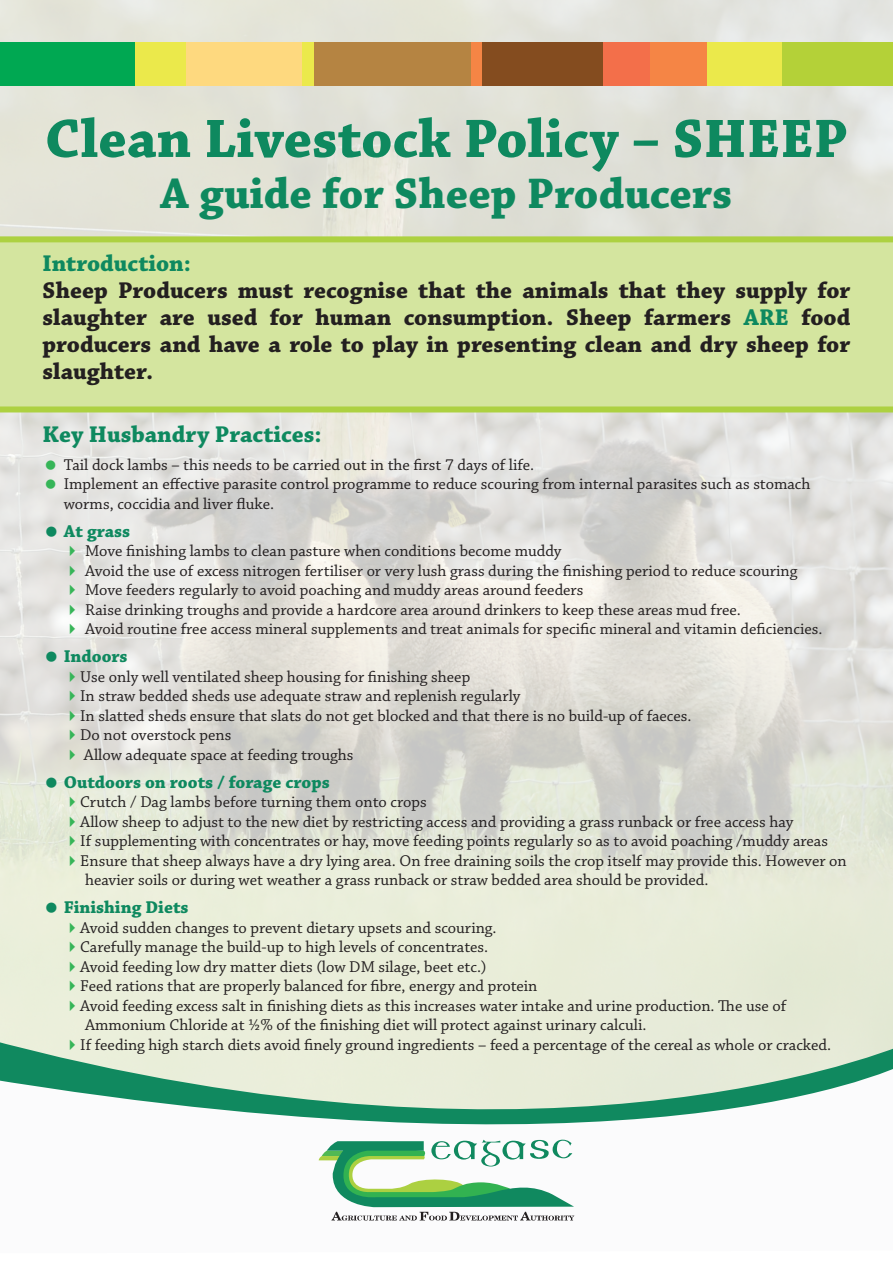
<style>
.page{position:relative;width:893px;height:1263px;background:#fff}
.page>*{position:absolute;margin:0;border:0;box-sizing:border-box;transform-origin:0 0}
.Default{font:700 57px "Chaparral Pro";color:#0e895f}
.Default-2{font:700 45px "Chaparral Pro";color:#0e895f}
.Default-3{font:700 24px/27px "Chaparral Pro";color:#231f20;text-align:justify}
.Default-4{font:700 24px "Chaparral Pro";color:#0e895f}
.List_Paragraph{font:700 18px "Chaparral Pro";color:#0e895f}
.List_Paragraph-2{font:16.5px/19.5px "Chaparral Pro";color:#231f20}
.s1{color:#0e895f}
.s2{color:#36b558}
</style>
<div class="page">
<img style="left:0;top:0;width:893px;height:1037px">
<svg style="left:0;top:1037px;width:893px;height:124px"></svg>
<svg style="left:319px;top:1140px;width:255px;height:80px"></svg>
<div style="left:0;top:43px;width:135px;height:42px;background:#00a852"></div>
<div style="left:185px;top:43px;width:118px;height:42px;background:#fed97f"></div>
<div style="left:135px;top:43px;width:50px;height:42px;background:#ebe94b"></div>
<div style="left:313px;top:43px;width:158px;height:42px;background:#b58442"></div>
<div style="left:303px;top:43px;width:11px;height:42px;background:#ebe94b"></div>
<div style="left:481px;top:43px;width:122px;height:42px;background:#844c1f"></div>
<div style="left:471px;top:43px;width:11px;height:42px;background:#f58545"></div>
<div style="left:649px;top:43px;width:59px;height:42px;background:#f58545"></div>
<div style="left:603px;top:43px;width:47px;height:42px;background:#f36f4a"></div>
<div style="left:782px;top:43px;width:111px;height:42px;background:#b4d138"></div>
<div style="left:708px;top:43px;width:74px;height:42px;background:#ebe94b"></div>
<svg style="left:0;top:236px;width:893px;height:176px"></svg>
<svg style="left:46px;top:460px;width:9px;height:9px"></svg>
<svg style="left:46px;top:479px;width:9px;height:10px"></svg>
<svg style="left:46px;top:526px;width:11px;height:10px"></svg>
<svg style="left:46px;top:651px;width:11px;height:11px"></svg>
<svg style="left:46px;top:777px;width:11px;height:10px"></svg>
<svg style="left:46px;top:902px;width:11px;height:11px"></svg>
<p class="Default" style="left:45px;top:105px;width:805px">Clean Livestock Policy – SHEEP</p>
<p class="Default-2" style="left:161px;top:167px;width:573px">A guide for Sheep Producers</p>
<p class="Default-4" style="left:43px;top:249px;width:150px">Introduction:</p>
<p class="Default-3" style="left:43px;top:278px;width:809px">Sheep Producers must recognise that the animals that they supply for slaughter are used for human consumption. Sheep farmers <span class="s1">are</span> food producers and have a role to play in presenting clean and dry sheep for slaughter.</p>
<p class="Default-4" style="left:43px;top:420px;width:281px">Key Husbandry Practices:</p>
<p class="List_Paragraph-2" style="left:64px;top:455px;width:472px">Tail dock lambs – this needs to be carried out in the first 7 days of life.</p>
<p class="List_Paragraph-2" style="left:64px;top:475px;width:748px">Implement an effective parasite control programme to reduce scouring from internal parasites such as stomach worms, coccidia and liver fluke.</p>
<p class="List_Paragraph" style="left:64px;top:520px;width:68px">At grass</p>
<p class="List_Paragraph-2" style="left:64px;top:542px;width:499px"><span class="s2">✔</span> Move finishing lambs to clean pasture when conditions become muddy</p>
<p class="List_Paragraph-2" style="left:64px;top:561px;width:735px"><span class="s2">✔</span> Avoid the use of excess nitrogen fertiliser or very lush grass during the finishing period to reduce scouring</p>
<p class="List_Paragraph-2" style="left:64px;top:581px;width:521px"><span class="s2">✔</span> Move feeders regularly to avoid poaching and muddy areas around feeders</p>
<p class="List_Paragraph-2" style="left:64px;top:600px;width:678px"><span class="s2">✔</span> Raise drinking troughs and provide a hardcore area around drinkers to keep these areas mud free.</p>
<p class="List_Paragraph-2" style="left:64px;top:620px;width:760px"><span class="s2">✔</span> Avoid routine free access mineral supplements and treat animals for specific mineral and vitamin deficiencies.</p>
<p class="List_Paragraph" style="left:64px;top:646px;width:65px">Indoors</p>
<p class="List_Paragraph-2" style="left:64px;top:667px;width:408px"><span class="s2">✔</span>Use only well ventilated sheep housing for finishing sheep</p>
<p class="List_Paragraph-2" style="left:64px;top:687px;width:458px"><span class="s2">✔</span>In straw bedded sheds use adequate straw and replenish regularly</p>
<p class="List_Paragraph-2" style="left:64px;top:706px;width:629px"><span class="s2">✔</span>In slatted sheds ensure that slats do not get blocked and that there is no build-up of faeces.</p>
<p class="List_Paragraph-2" style="left:64px;top:726px;width:169px"><span class="s2">✔</span>Do not overstock pens</p>
<p class="List_Paragraph-2" style="left:64px;top:745px;width:291px"><span class="s2">✔</span> Allow adequate space at feeding troughs</p>
<p class="List_Paragraph" style="left:64px;top:771px;width:267px">Outdoors on roots / forage crops</p>
<p class="List_Paragraph-2" style="left:64px;top:793px;width:364px"><span class="s2">✔</span>Crutch / Dag lambs before turning them onto crops</p>
<p class="List_Paragraph-2" style="left:64px;top:812px;width:731px"><span class="s2">✔</span>Allow sheep to adjust to the new diet by restricting access and providing a grass runback or free access hay</p>
<p class="List_Paragraph-2" style="left:64px;top:832px;width:766px"><span class="s2">✔</span>If supplementing with concentrates or hay, move feeding points regularly so as to avoid poaching /muddy areas</p>
<p class="List_Paragraph-2" style="left:85px;top:851px;width:763px;text-indent:-21px"><span class="s2">✔</span>Ensure that sheep always have a dry lying area. On free draining soils the crop itself may provide this. However on heavier soils or during wet weather a grass runback or straw bedded area should be provided.</p>
<p class="List_Paragraph" style="left:64px;top:897px;width:126px">Finishing Diets</p>
<p class="List_Paragraph-2" style="left:64px;top:918px;width:434px"><span class="s2">✔</span>Avoid sudden changes to prevent dietary upsets and scouring.</p>
<p class="List_Paragraph-2" style="left:64px;top:938px;width:426px"><span class="s2">✔</span>Carefully manage the build-up to high levels of concentrates.</p>
<p class="List_Paragraph-2" style="left:64px;top:957px;width:424px"><span class="s2">✔</span>Avoid feeding low dry matter diets (low DM silage, beet etc.)</p>
<p class="List_Paragraph-2" style="left:64px;top:977px;width:475px"><span class="s2">✔</span>Feed rations that are properly balanced for fibre, energy and protein</p>
<p class="List_Paragraph-2" style="left:85px;top:996px;width:703px;text-indent:-21px"><span class="s2">✔</span>Avoid feeding excess salt in finishing diets as this increases water intake and urine production. The use of<br>Ammonium Chloride at ½% of the finishing diet will protect against urinary calculi.</p>
<p class="List_Paragraph-2" style="left:64px;top:1035px;width:769px"><span class="s2">✔</span>If feeding high starch diets avoid finely ground ingredients – feed a percentage of the cereal as whole or cracked.</p>
</div>
